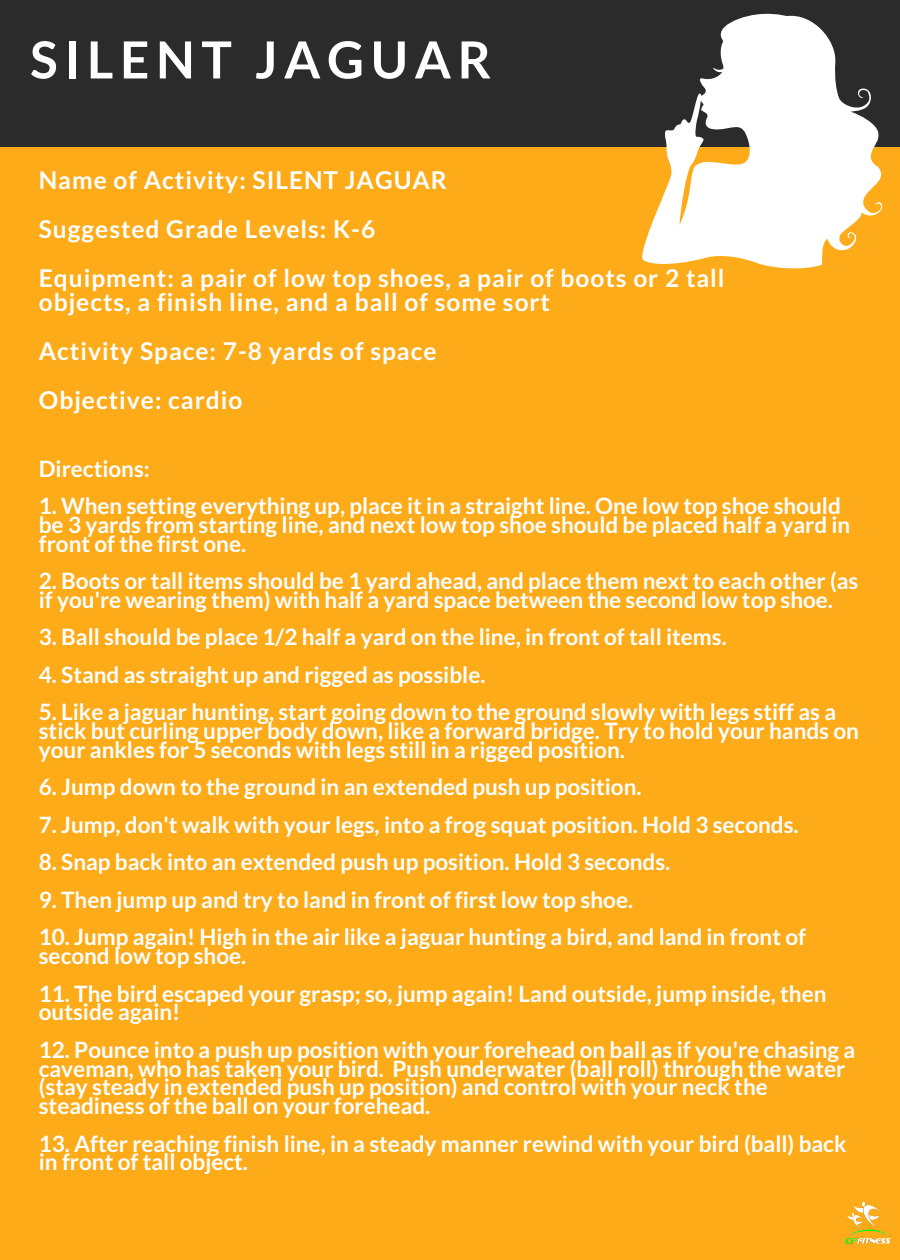
<style>
.page{position:relative;width:900px;height:1260px;background:#fdab19}
.page>*{position:absolute;margin:0;border:0;box-sizing:border-box;transform-origin:0 0}
.t1{font:700 51.25px "Lato";letter-spacing:.13em;color:#fff}
.t2{font:700 24.5px/48.8px "Lato";letter-spacing:.04em;color:#fff}
.t3{font:700 22.5px/18.8px "Lato";color:#fff}
</style>
<div class="page">
<div style="left:0;top:0;width:900px;height:146px;background:#2b2b2b"></div>
<img style="left:845px;top:1202px;width:45px;height:41px">
<svg style="left:642px;top:14px;width:240px;height:255px;fill:#fff"></svg>
<h1 class="t1" style="left:30px;top:28px;width:463px">SILENT JAGUAR</h1>
<p class="t2" style="left:39px;top:155px;width:687px">Name of Activity: SILENT JAGUAR<br>Suggested Grade Levels: K-6<br>Equipment: a pair of low top shoes, a pair of boots or 2 tall</p>
<p class="t2" style="left:39px;top:277px;width:513px">objects, a finish line, and a ball of some sort<br>Activity Space: 7-8 yards of space<br>Objective: cardio</p>
<p class="t3" style="left:39px;top:459px;width:113px">Directions:</p>
<p class="t3" style="left:39px;top:496px;width:813px">1. When setting everything up, place it in a straight line. One low top shoe should be 3 yards from starting line, and next low top shoe should be placed half a yard in front of the first one.</p>
<p class="t3" style="left:39px;top:571px;width:821px">2. Boots or tall items should be 1 yard ahead, and place them next to each other (as if you're wearing them) with half a yard space between the second low top shoe.</p>
<p class="t3" style="left:39px;top:627px;width:689px">3. Ball should be place 1/2 half a yard on the line, in front of tall items.</p>
<p class="t3" style="left:39px;top:665px;width:448px">4. Stand as straight up and rigged as possible.</p>
<p class="t3" style="left:39px;top:702px;width:822px">5. Like a jaguar hunting, start going down to the ground slowly with legs stiff as a stick but curling upper body down, like a forward bridge. Try to hold your hands on your ankles for 5 seconds with legs still in a rigged position.</p>
<p class="t3" style="left:39px;top:777px;width:604px">6. Jump down to the ground in an extended push up position.</p>
<p class="t3" style="left:39px;top:815px;width:761px">7. Jump, don't walk with your legs, into a frog squat position. Hold 3 seconds.</p>
<p class="t3" style="left:39px;top:852px;width:633px">8. Snap back into an extended push up position. Hold 3 seconds.</p>
<p class="t3" style="left:39px;top:890px;width:596px">9. Then jump up and try to land in front of first low top shoe.</p>
<p class="t3" style="left:39px;top:927px;width:769px">10. Jump again! High in the air like a jaguar hunting a bird, and land in front of second low top shoe.</p>
<p class="t3" style="left:39px;top:984px;width:789px">11. The bird escaped your grasp; so, jump again! Land outside, jump inside, then outside again!</p>
<p class="t3" style="left:39px;top:1040px;width:818px">12. Pounce into a push up position with your forehead on ball as if you're chasing a caveman, who has taken your bird. Push underwater (ball roll) through the water (stay steady in extended push up position) and control with your neck the steadiness of the ball on your forehead.</p>
<p class="t3" style="left:39px;top:1134px;width:809px">13. After reaching finish line, in a steady manner rewind with your bird (ball) back in front of tall object.</p>
</div>
